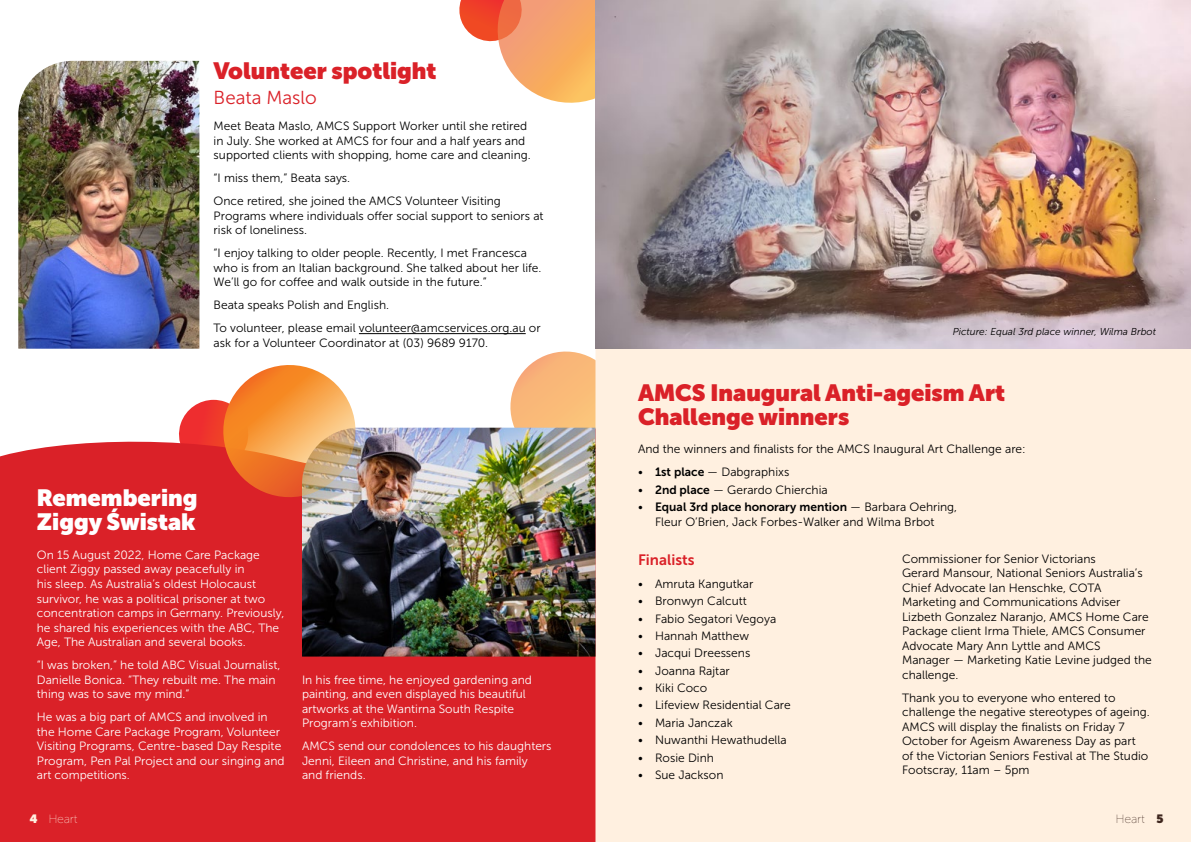
<style>
.page{position:relative;width:1191px;height:842px;background:#fff}
.page>*{position:absolute;margin:0;border:0;box-sizing:border-box;transform-origin:0 0}
.Sub_1{font:900 23.4px/24px "Museo Sans Display";color:#da2128}
.Sub_1-2{font:900 23.4px/24px "Museo Sans Display";color:#fff}
.Sub_2{font:18.8px "Museo Sans 300";color:#da2128}
.Sub_3{font:15px "Museo Sans 700";color:#da2128}
.Paragraph{font:12px/14.5px "Museo Sans 300";color:#000}
.Paragraph-2{font:12px/14.5px "Museo Sans 300";color:#fff}
.t1{font:300 12px "Museo Sans Display";letter-spacing:.03em;color:#fff0e0}
.t2{font:300 12px "Museo Sans Display";letter-spacing:.03em;color:#3e261e}
.t3{font:italic 10px "Museo Sans 300";color:#000}
.s1{font-family:"Museo Sans 700"}
.s2{font-weight:900}
</style>
<div class="page">
<svg style="left:510px;top:351px;width:85px;height:54px"></svg>
<svg style="left:0;top:405px;width:595px;height:437px;background:#dc2f35"></svg>
<div style="left:595px;top:349px;width:596px;height:493px;background:#fff0e0"></div>
<svg style="left:459px;top:0;width:136px;height:103px"></svg>
<img style="left:302px;top:428px;width:293px;height:229px">
<svg style="left:175px;top:365px;width:189px;height:141px"></svg>
<img style="left:595px;top:0;width:596px;height:349px">
<hr style="left:359px;top:333px;width:167px;height:1px;background:#000">
<img style="left:18px;top:61px;width:181px;height:288px">
<h2 class="Sub_1" style="left:214px;top:59px;width:224px">Volunteer spotlight</h2>
<h3 class="Sub_2" style="left:214px;top:88px;width:105px">Beata Maslo</h3>
<p class="Paragraph" style="left:214px;top:119px;width:319px">Meet Beata Maslo, AMCS Support Worker until she retired in July. She worked at AMCS for four and a half years and supported clients with shopping, home care and cleaning.</p>
<p class="Paragraph" style="left:214px;top:171px;width:138px">“I miss them,” Beata says.</p>
<p class="Paragraph" style="left:214px;top:194px;width:331px">Once retired, she joined the AMCS Volunteer Visiting<br>Programs where individuals offer social support to seniors at risk of loneliness.</p>
<p class="Paragraph" style="left:214px;top:246px;width:329px">“I enjoy talking to older people. Recently, I met Francesca who is from an Italian background. She talked about her life.<br>We’ll go for coffee and walk outside in the future.”</p>
<p class="Paragraph" style="left:214px;top:298px;width:177px">Beata speaks Polish and English.</p>
<p class="Paragraph" style="left:214px;top:321px;width:328px">To volunteer, please email volunteer@amcservices.org.au or ask for a Volunteer Coordinator at (03) 9689 9170.</p>
<h2 class="Sub_1-2" style="left:37px;top:486px;width:162px">Remembering<br>Ziggy Świstak</h2>
<p class="Paragraph-2" style="left:37px;top:548px;width:249px">On 15 August 2022, Home Care Package client Ziggy passed away peacefully in<br>his sleep. As Australia’s oldest Holocaust survivor, he was a political prisoner at two concentration camps in Germany. Previously, he shared his experiences with the ABC, The Age, The Australian and several books.</p>
<p class="Paragraph-2" style="left:37px;top:658px;width:245px">“I was broken,” he told ABC Visual Journalist,<br>Danielle Bonica. “They rebuilt me. The main thing was to save my mind.”</p>
<p class="Paragraph-2" style="left:37px;top:710px;width:249px">He was a big part of AMCS and involved in the Home Care Package Program, Volunteer Visiting Programs, Centre-based Day Respite Program, Pen Pal Project and our singing and art competitions.</p>
<p class="Paragraph-2" style="left:302px;top:672px;width:231px">In his free time, he enjoyed gardening and painting, and even displayed his beautiful artworks at the Wantirna South Respite Program’s exhibition.</p>
<p class="Paragraph-2" style="left:302px;top:739px;width:251px">AMCS send our condolences to his daughters<br>Jenni, Eileen and Christine, and his family<br>and friends.</p>
<p class="t3" style="left:952px;top:327px;width:205px">Picture: Equal 3rd place winner, Wilma Brbot</p>
<h2 class="Sub_1" style="left:638px;top:380px;width:369px">AMCS Inaugural Anti-ageism Art<br>Challenge winners</h2>
<p class="Paragraph" style="left:638px;top:442px;width:389px">And the winners and finalists for the AMCS Inaugural Art Challenge are:</p>
<p class="Paragraph" style="left:638px;top:465px;width:153px">• <span class="s1">1st place</span> — Dabgraphixs</p>
<p class="Paragraph" style="left:638px;top:482px;width:191px">• <span class="s1">2nd place</span> — Gerardo Chierchia</p>
<p class="Paragraph" style="left:638px;top:500px;width:321px;text-align:center">• <span class="s1">Equal 3rd place honorary mention</span> — Barbara Oehring,<br>Fleur O’Brien, Jack Forbes-Walker and Wilma Brbot</p>
<p class="Sub_3" style="left:638px;top:551px;width:58px">Finalists</p>
<p class="Paragraph" style="left:638px;top:577px;width:117px">• Amruta Kangutkar</p>
<p class="Paragraph" style="left:638px;top:594px;width:110px">• Bronwyn Calcutt</p>
<p class="Paragraph" style="left:638px;top:611px;width:140px">• Fabio Segatori Vegoya</p>
<p class="Paragraph" style="left:638px;top:629px;width:112px">• Hannah Matthew</p>
<p class="Paragraph" style="left:638px;top:646px;width:114px">• Jacqui Dreessens</p>
<p class="Paragraph" style="left:638px;top:663px;width:93px">• Joanna Rajtar</p>
<p class="Paragraph" style="left:638px;top:681px;width:71px">• Kiki Coco</p>
<p class="Paragraph" style="left:638px;top:698px;width:154px">• Lifeview Residential Care</p>
<p class="Paragraph" style="left:638px;top:715px;width:96px">• Maria Janczak</p>
<p class="Paragraph" style="left:638px;top:733px;width:150px">• Nuwanthi Hewathudella</p>
<p class="Paragraph" style="left:638px;top:750px;width:77px">• Rosie Dinh</p>
<p class="Paragraph" style="left:638px;top:767px;width:87px">• Sue Jackson</p>
<p class="Paragraph" style="left:902px;top:551px;width:251px">Commissioner for Senior Victorians<br>Gerard Mansour, National Seniors Australia’s Chief Advocate Ian Henschke, COTA Marketing and Communications Adviser Lizbeth Gonzalez Naranjo, AMCS Home Care Package client Irma Thiele, AMCS Consumer Advocate Mary Ann Lyttle and AMCS<br>Manager — Marketing Katie Levine judged the challenge.</p>
<p class="Paragraph" style="left:902px;top:690px;width:249px">Thank you to everyone who entered to challenge the negative stereotypes of ageing.<br>AMCS will display the finalists on Friday 7<br>October for Ageism Awareness Day as part of the Victorian Seniors Festival at The Studio Footscray, 11am – 5pm</p>
<p class="t1" style="left:30px;top:813px;width:49px"><span class="s2">4</span> Heart</p>
<p class="t2" style="left:1116px;top:813px;width:49px">Heart <span class="s2">5</span></p>
</div>
